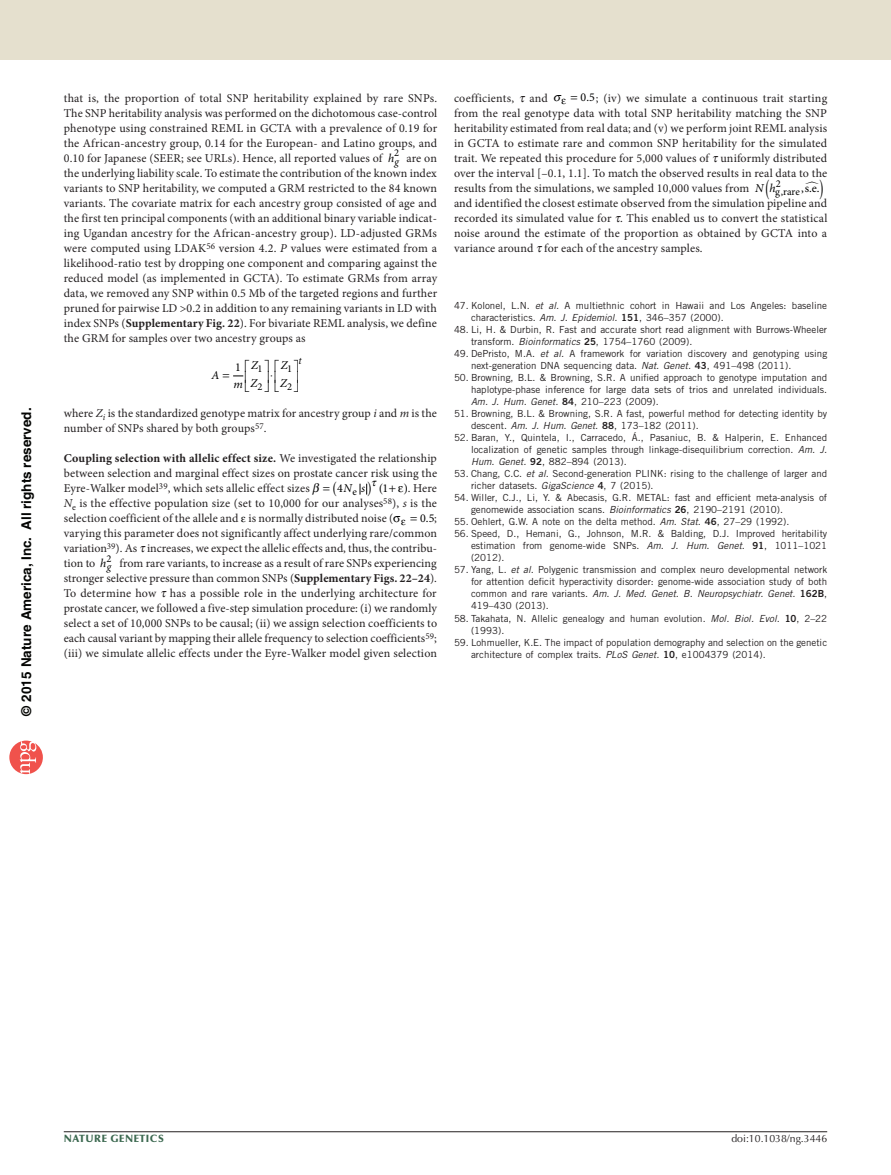
<style>
.page{position:relative;width:891px;height:1175px;background:#fff}
.page>*{position:absolute;margin:0;border:0;box-sizing:border-box;transform-origin:0 0}
.t1{font:700 13.5px "Helvetica";color:#040503}
.t2{font:12px/15px "Minion Pro";letter-spacing:.01em;color:#231f20;text-align:justify}
.t3{font:italic 12px/18px "Minion Pro";color:#000}
.t4{font:12px "Minion Pro";color:#000}
.t5{font:12px "Symbol";color:#000}
.t6{font:10.5px "Optima LT Std";color:#231f20}
.t7{font:900 10.5px "Optima LT Std";letter-spacing:.05em;color:#3b684f}
.t8{font:10.5px/18px "Minion Pro";color:#000}
.t9{font:italic 10.5px "Minion Pro";color:#000}
.t10{font:9.75px/12px "Trade Gothic LT Std";color:#231f20}
.s1{font-style:italic;color:#000}
.s2{font-style:italic}
.s3{font-weight:700}
.s4{font-style:normal}
.s5{color:#000}
.s6{font-family:"Trade Gothic LT Std Bd 2"}
</style>
<div class="page">
<svg style="left:9px;top:740px;width:34px;height:34px"></svg>
<hr style="left:64px;top:1131px;width:763px;height:1px;background:#231f20">
<div style="left:0;top:0;width:891px;height:60px;background:#e5e0ce"></div>
<svg style="left:360px;top:483px;width:8px;height:12px"></svg>
<svg style="left:233px;top:375px;width:11px;height:2px"></svg>
<p class="t1" style="left:18px;top:715px;width:309px;rotate:-90deg">© 2015 Nature America, Inc. All rights reserved.</p>
<p class="t2" style="left:64px;top:91px;width:375px">that is, the proportion of total SNP heritability explained by rare SNPs.<br>The SNP heritability analysis was performed on the dichotomous case-control phenotype using constrained REML in GCTA with a prevalence of 0.19 for the African-ancestry group, 0.14 for the European- and Latino groups, and 0.10 for Japanese (SEER; see URLs). Hence, all reported values of <span class="s1">h</span><sub>g</sub></p>
<p class="t8" style="left:394px;top:144px;width:7px">2</p>
<p class="t2" style="left:64px;top:151px;width:375px;text-indent:343px">are on the underlying liability scale. To estimate the contribution of the known index variants to SNP heritability, we computed a GRM restricted to the 84 known variants. The covariate matrix for each ancestry group consisted of age and the first ten principal components (with an additional binary variable indicat&shy;ing Ugandan ancestry for the African-ancestry group). LD-adjusted GRMs were computed using LDAK<sup>56</sup> version 4.2. <span class="s2">P</span> values were estimated from a likelihood-ratio test by dropping one component and comparing against the reduced model (as implemented in GCTA). To estimate GRMs from array data, we removed any SNP within 0.5 Mb of the targeted regions and further pruned for pairwise LD &gt;0.2 in addition to any remaining variants in LD with index SNPs (<span class="s3">Supplementary Fig. 22</span>). For bivariate REML analysis, we define the GRM for samples over two ancestry groups as</p>
<p class="t3" style="left:212px;top:367px;width:9px">A</p>
<p class="t3" style="left:234px;top:376px;width:11px">m</p>
<p class="t9" style="left:299px;top:354px;width:5px">t</p>
<p class="t4" style="left:235px;top:360px;width:16px">1 ▪</p>
<p class="t5" style="left:275px;top:358px;width:6px">▪</p>
<p class="t3" style="left:251px;top:356px;width:9px">Z<br>Z</p>
<p class="t3" style="left:280px;top:356px;width:9px">Z<br>Z</p>
<p class="t8" style="left:258px;top:360px;width:7px">1<br>2</p>
<p class="t8" style="left:287px;top:360px;width:7px">1<br>2</p>
<p class="t2" style="left:64px;top:406px;width:375px">where <span class="s2">Z</span><sub>i</sub> is the standardized genotype matrix for ancestry group <span class="s2">i</span> and <span class="s2">m</span> is the number of SNPs shared by both groups<sup>57</sup>.</p>
<p class="t2" style="left:64px;top:451px;width:375px"><span class="s3">Coupling selection with allelic effect size.</span> We investigated the relationship between selection and marginal effect sizes on prostate cancer risk using the Eyre-Walker model<sup>39</sup>, which sets allelic effect sizes</p>
<p class="t3" style="left:337px;top:480px;width:30px"><span class="s4">4</span>N s</p>
<p class="t4" style="left:382px;top:481px;width:7px">1</p>
<p class="t8" style="left:353px;top:483px;width:6px">e</p>
<p class="t2" style="left:64px;top:481px;width:375px;text-indent:344px">. Here <span class="s2">N</span><sub>e</sub> is the effective population size (set to 10,000 for our analyses<sup>58</sup>), <span class="s2">s</span> is the selection coefficient of the allele and is normally distributed noise (</p>
<p class="t2" style="left:64px;top:511px;width:375px;text-indent:356px"><span class="s5">05.</span> ; varying this parameter does not significantly affect underlying rare/common variation<sup>39</sup>). As increases, we expect the allelic effects and, thus, the contribu&shy;tion to <span class="s1">h</span><sub>g</sub></p>
<p class="t8" style="left:106px;top:549px;width:7px">2</p>
<p class="t2" style="left:64px;top:556px;width:375px;text-indent:56px">from rare variants, to increase as a result of rare SNPs experiencing stronger selective pressure than common SNPs (<span class="s3">Supplementary Figs. 22–24</span>).<br>To determine how has a possible role in the underlying architecture for prostate cancer, we followed a five-step simulation procedure: (i) we randomly select a set of 10,000 SNPs to be causal; (ii) we assign selection coefficients to each causal variant by mapping their allele frequency to selection coefficients<sup>59</sup>; (iii) we simulate allelic effects under the Eyre-Walker model given selection</p>
<p class="t2" style="left:454px;top:91px;width:375px;text-indent:127px"><span class="s5">0 5.</span> ; (iv) we simulate a continuous trait starting from the real genotype data with total SNP heritability matching the SNP heritability estimated from real data; and (v) we perform joint REML analysis in GCTA to estimate rare and common SNP heritability for the simulated trait. We repeated this procedure for 5,000 values of uniformly distributed over the interval [–0.1, 1.1]. To match the observed results in real data to the results from the simulations, we sampled 10,000 values from <span class="s1">N h</span><sub>g</sub> <sub>rare</sub> <span class="s5">s.e.</span></p>
<p class="t2" style="left:454px;top:91px;width:62px">coefficients,</p>
<p class="t2" style="left:529px;top:91px;width:20px">and</p>
<p class="t8" style="left:776px;top:175px;width:7px">2</p>
<p class="t2" style="left:454px;top:196px;width:375px">and identified the closest estimate observed from the simulation pipeline and recorded its simulated value for . This enabled us to convert the statistical noise around the estimate of the proportion as obtained by GCTA into a variance around for each of the ancestry samples.</p>
<p class="t4" style="left:801px;top:181px;width:4px">,</p>
<p class="t8" style="left:781px;top:183px;width:4px">,</p>
<p class="t10" style="left:471px;top:300px;width:358px;text-indent:-17px">47. Kolonel, L.N. <span class="s2">et al.</span> A multiethnic cohort in Hawaii and Los Angeles: baseline characteristics. <span class="s2">Am. J. Epidemiol.</span> <span class="s6">151</span>, 346–357 (2000).</p>
<p class="t10" style="left:471px;top:324px;width:358px;text-indent:-17px">48. Li, H. &amp; Durbin, R. Fast and accurate short read alignment with Burrows-Wheeler transform. <span class="s2">Bioinformatics</span> <span class="s6">25</span>, 1754–1760 (2009).</p>
<p class="t10" style="left:471px;top:348px;width:358px;text-indent:-17px">49. DePristo, M.A. <span class="s2">et al.</span> A framework for variation discovery and genotyping using next-generation DNA sequencing data. <span class="s2">Nat. Genet.</span> <span class="s6">43</span>, 491–498 (2011).</p>
<p class="t10" style="left:471px;top:372px;width:358px;text-align:justify;text-indent:-17px">50. Browning, B.L. &amp; Browning, S.R. A unified approach to genotype imputation and haplotype-phase inference for large data sets of trios and unrelated individuals.<br><span class="s2">Am. J. Hum. Genet.</span> <span class="s6">84</span>, 210–223 (2009).</p>
<p class="t10" style="left:471px;top:408px;width:358px;text-indent:-17px">51. Browning, B.L. &amp; Browning, S.R. A fast, powerful method for detecting identity by descent. <span class="s2">Am. J. Hum. Genet.</span> <span class="s6">88</span>, 173–182 (2011).</p>
<p class="t10" style="left:471px;top:432px;width:358px;text-align:justify;text-indent:-17px">52. Baran, Y., Quintela, I., Carracedo, Á., Pasaniuc, B. &amp; Halperin, E. Enhanced localization of genetic samples through linkage-disequilibrium correction. <span class="s2">Am. J.<br>Hum. Genet.</span> <span class="s6">92</span>, 882–894 (2013).</p>
<p class="t10" style="left:471px;top:468px;width:358px;text-indent:-17px">53. Chang, C.C. <span class="s2">et al.</span> Second-generation PLINK: rising to the challenge of larger and richer datasets. <span class="s2">GigaScience</span> <span class="s6">4</span>, 7 (2015).</p>
<p class="t10" style="left:471px;top:492px;width:358px;text-indent:-17px">54. Willer, C.J., Li, Y. &amp; Abecasis, G.R. METAL: fast and efficient meta-analysis of genomewide association scans. <span class="s2">Bioinformatics</span> <span class="s6">26</span>, 2190–2191 (2010).</p>
<p class="t10" style="left:454px;top:516px;width:337px">55. Oehlert, G.W. A note on the delta method. <span class="s2">Am. Stat.</span> <span class="s6">46</span>, 27–29 (1992).</p>
<p class="t10" style="left:471px;top:528px;width:358px;text-align:justify;text-indent:-17px">56. Speed, D., Hemani, G., Johnson, M.R. &amp; Balding, D.J. Improved heritability estimation from genome-wide SNPs. <span class="s2">Am. J. Hum. Genet.</span> <span class="s6">91</span>, 1011–1021 (2012).</p>
<p class="t10" style="left:471px;top:564px;width:358px;text-align:justify;text-indent:-17px">57. Yang, L. <span class="s2">et al.</span> Polygenic transmission and complex neuro developmental network for attention deficit hyperactivity disorder: genome-wide association study of both common and rare variants. <span class="s2">Am. J. Med. Genet. B. Neuropsychiatr. Genet.</span> <span class="s6">162B</span>, 419–430 (2013).</p>
<p class="t10" style="left:471px;top:612px;width:358px;text-indent:-17px">58. Takahata, N. Allelic genealogy and human evolution. <span class="s2">Mol. Biol. Evol.</span> <span class="s6">10</span>, 2–22 (1993).</p>
<p class="t10" style="left:471px;top:636px;width:358px;text-indent:-17px">59. Lohmueller, K.E. The impact of population demography and selection on the genetic architecture of complex traits. <span class="s2">PLoS Genet.</span> <span class="s6">10</span>, e1004379 (2014).</p>
<p class="t7" style="left:64px;top:1132px;width:102px">NATURE GENETICS</p>
<p class="t6" style="left:731px;top:1132px;width:97px">doi:10.1038/ng.3446</p>
</div>
